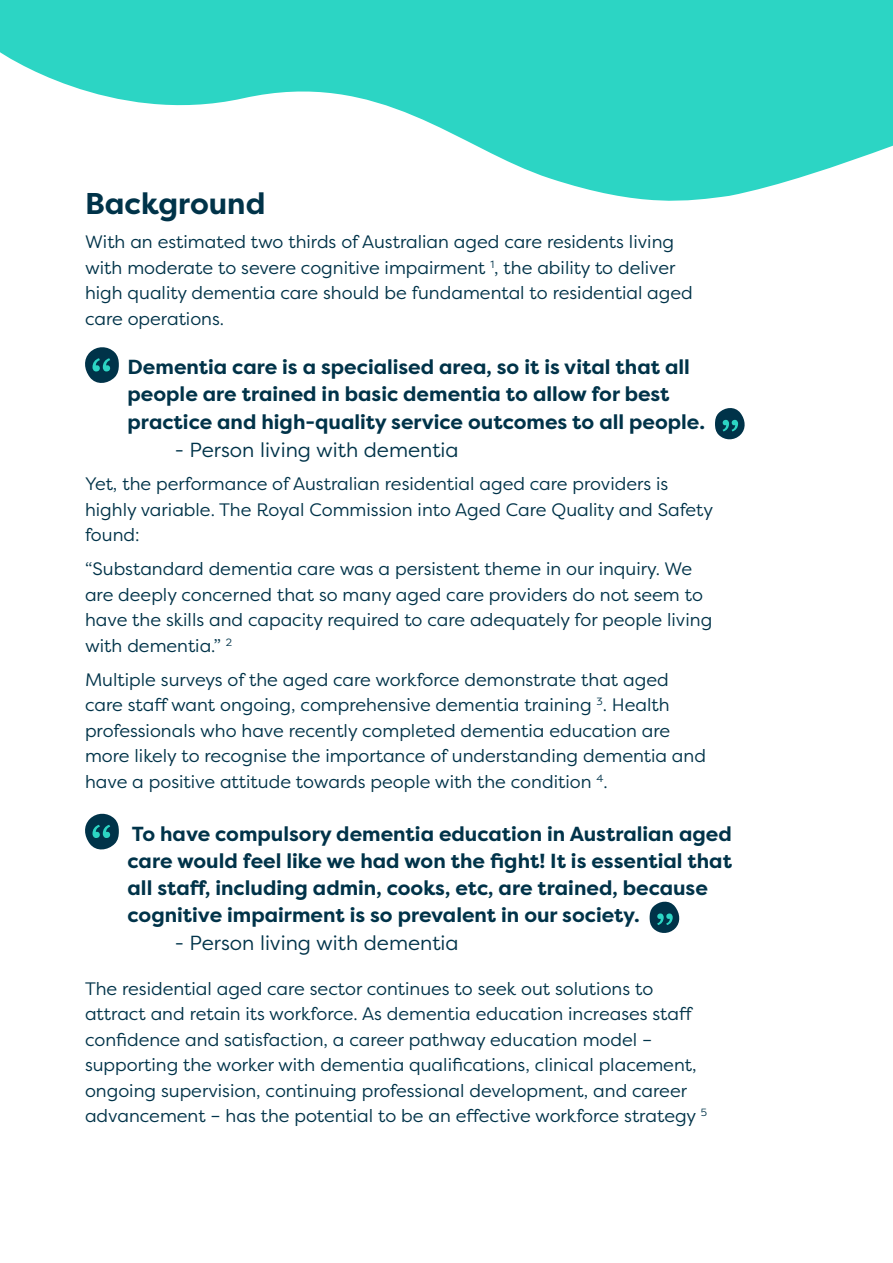
<style>
.page{position:relative;width:893px;height:1263px;background:#fff}
.page>*{position:absolute;margin:0;border:0;box-sizing:border-box;transform-origin:0 0}
.t1{font:700 30px "Filson Pro";color:#003349}
.t2{font:700 20.4px/27.2px "Filson Pro";color:#003349}
.t3{font:20.4px "Filson Pro";color:#003349}
.t4{font:18px/25.5px "Filson Pro";color:#003349}
</style>
<div class="page">
<svg style="left:85px;top:347px;width:34px;height:36px"></svg>
<svg style="left:715px;top:408px;width:30px;height:32px"></svg>
<svg style="left:85px;top:813px;width:34px;height:37px"></svg>
<svg style="left:650px;top:901px;width:30px;height:32px"></svg>
<svg style="left:0;top:0;width:893px;height:201px;fill:#2cd5c4"></svg>
<h1 class="t1" style="left:85px;top:185px;width:182px">Background</h1>
<p class="t4" style="left:85px;top:229px;width:609px">With an estimated two thirds of Australian aged care residents living with moderate to severe cognitive impairment <sup>1</sup>, the ability to deliver high quality dementia care should be fundamental to residential aged care operations.</p>
<p class="t2" style="left:128px;top:354px;width:579px">Dementia care is a specialised area, so it is vital that all people are trained in basic dementia to allow for best practice and high-quality service outcomes to all people.</p>
<p class="t3" style="left:175px;top:436px;width:285px">- Person living with dementia</p>
<p class="t4" style="left:85px;top:470px;width:629px">Yet, the performance of Australian residential aged care providers is highly variable. The Royal Commission into Aged Care Quality and Safety found:</p>
<p class="t4" style="left:85px;top:555px;width:629px">“Substandard dementia care was a persistent theme in our inquiry. We are deeply concerned that so many aged care providers do not seem to have the skills and capacity required to care adequately for people living with dementia.” <sup>2</sup></p>
<p class="t4" style="left:85px;top:666px;width:622px">Multiple surveys of the aged care workforce demonstrate that aged care staff want ongoing, comprehensive dementia training <sup>3</sup>. Health professionals who have recently completed dementia education are more likely to recognise the importance of understanding dementia and have a positive attitude towards people with the condition <sup>4</sup>.</p>
<p class="t2" style="left:128px;top:820px;width:606px">To have compulsory dementia education in Australian aged care would feel like we had won the fight! It is essential that all staff, including admin, cooks, etc, are trained, because cognitive impairment is so prevalent in our society.</p>
<p class="t3" style="left:175px;top:930px;width:285px">- Person living with dementia</p>
<p class="t4" style="left:85px;top:975px;width:623px">The residential aged care sector continues to seek out solutions to attract and retain its workforce. As dementia education increases staff confidence and satisfaction, a career pathway education model – supporting the worker with dementia qualifications, clinical placement, ongoing supervision, continuing professional development, and career advancement – has the potential to be an effective workforce strategy <sup>5</sup></p>
</div>
